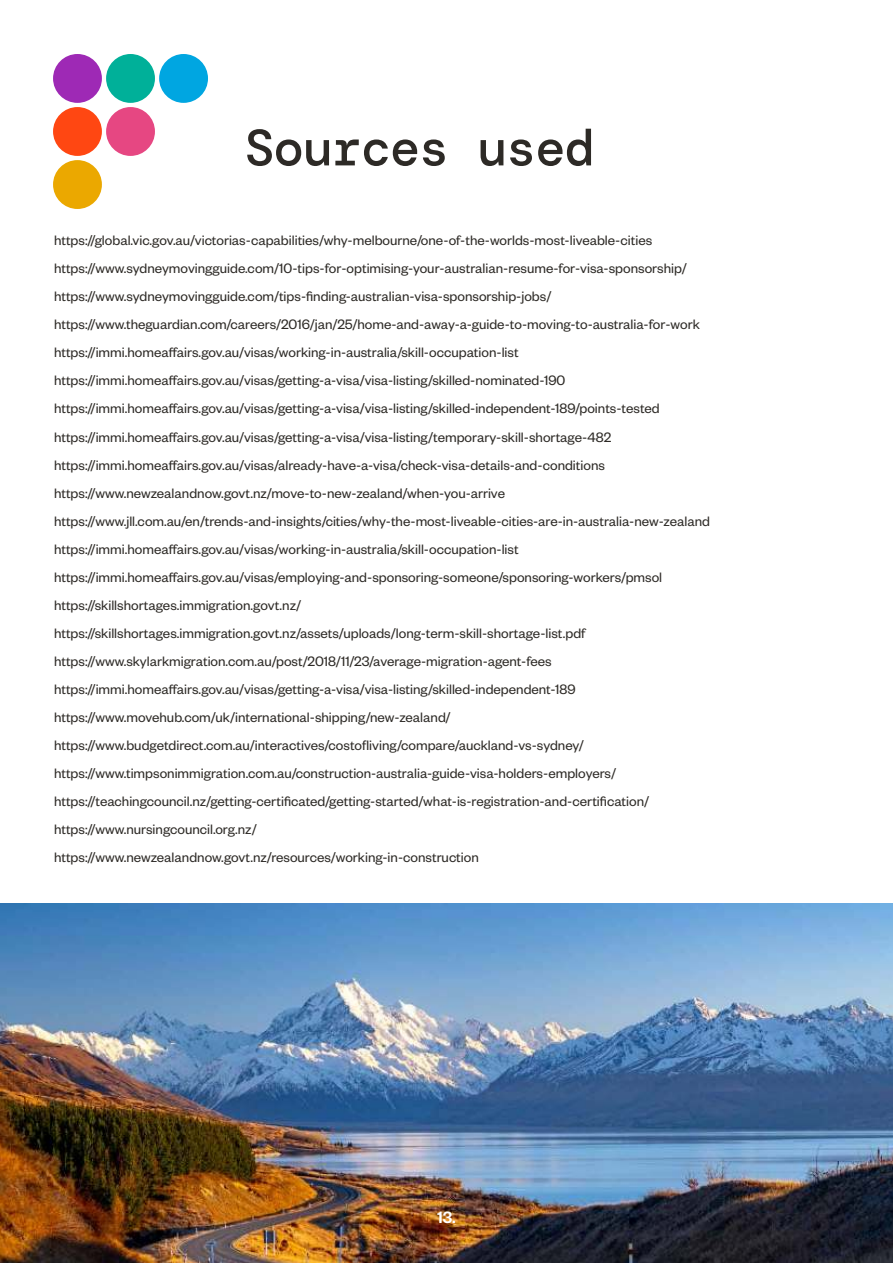
<style>
.page{position:relative;width:893px;height:1263px;background:#fff}
.page>*{position:absolute;margin:0;border:0;box-sizing:border-box;transform-origin:0 0}
.t1{font:500 51px "DM Mono";letter-spacing:-.03em;color:#2d2a26}
.t2{font:500 18px "Founders Grotesk";color:#fff}
.t3{font:15px/28px "Founders Grotesk";color:#2d2a26}
</style>
<div class="page">
<img style="left:0;top:904px;width:893px;height:359px">
<div style="left:53px;top:54px;width:49px;height:49px;background:#9e29b5;border-radius:50%"></div>
<div style="left:53px;top:107px;width:49px;height:49px;background:#ff4712;border-radius:50%"></div>
<div style="left:106px;top:54px;width:49px;height:49px;background:#00b099;border-radius:50%"></div>
<div style="left:159px;top:54px;width:49px;height:49px;background:#00a6e1;border-radius:50%"></div>
<div style="left:106px;top:107px;width:49px;height:49px;background:#e64782;border-radius:50%"></div>
<div style="left:53px;top:160px;width:49px;height:49px;background:#eba800;border-radius:50%"></div>
<h1 class="t1" style="left:244px;top:127px;width:352px">Sources used</h1>
<p class="t3" style="left:54px;top:227px;width:658px">https://global.vic.gov.au/victorias-capabilities/why-melbourne/one-of-the-worlds-most-liveable-cities https://www.sydneymovingguide.com/10-tips-for-optimising-your-australian-resume-for-visa-sponsorship/ https://www.sydneymovingguide.com/tips-finding-australian-visa-sponsorship-jobs/ https://www.theguardian.com/careers/2016/jan/25/home-and-away-a-guide-to-moving-to-australia-for-work https://immi.homeaffairs.gov.au/visas/working-in-australia/skill-occupation-list https://immi.homeaffairs.gov.au/visas/getting-a-visa/visa-listing/skilled-nominated-190 https://immi.homeaffairs.gov.au/visas/getting-a-visa/visa-listing/skilled-independent-189/points-tested https://immi.homeaffairs.gov.au/visas/getting-a-visa/visa-listing/temporary-skill-shortage-482 https://immi.homeaffairs.gov.au/visas/already-have-a-visa/check-visa-details-and-conditions https://www.newzealandnow.govt.nz/move-to-new-zealand/when-you-arrive https://www.jll.com.au/en/trends-and-insights/cities/why-the-most-liveable-cities-are-in-australia-new-zealand https://immi.homeaffairs.gov.au/visas/working-in-australia/skill-occupation-list https://immi.homeaffairs.gov.au/visas/employing-and-sponsoring-someone/sponsoring-workers/pmsol https://skillshortages.immigration.govt.nz/ https://skillshortages.immigration.govt.nz/assets/uploads/long-term-skill-shortage-list.pdf https://www.skylarkmigration.com.au/post/2018/11/23/average-migration-agent-fees https://immi.homeaffairs.gov.au/visas/getting-a-visa/visa-listing/skilled-independent-189 https://www.movehub.com/uk/international-shipping/new-zealand/ https://www.budgetdirect.com.au/interactives/costofliving/compare/auckland-vs-sydney/ https://www.timpsonimmigration.com.au/construction-australia-guide-visa-holders-employers/ https://teachingcouncil.nz/getting-certificated/getting-started/what-is-registration-and-certification/ https://www.nursingcouncil.org.nz/<br>https://www.newzealandnow.govt.nz/resources/working-in-construction</p>
<p class="t2" style="left:437px;top:1211px;width:20px">13.</p>
</div>
